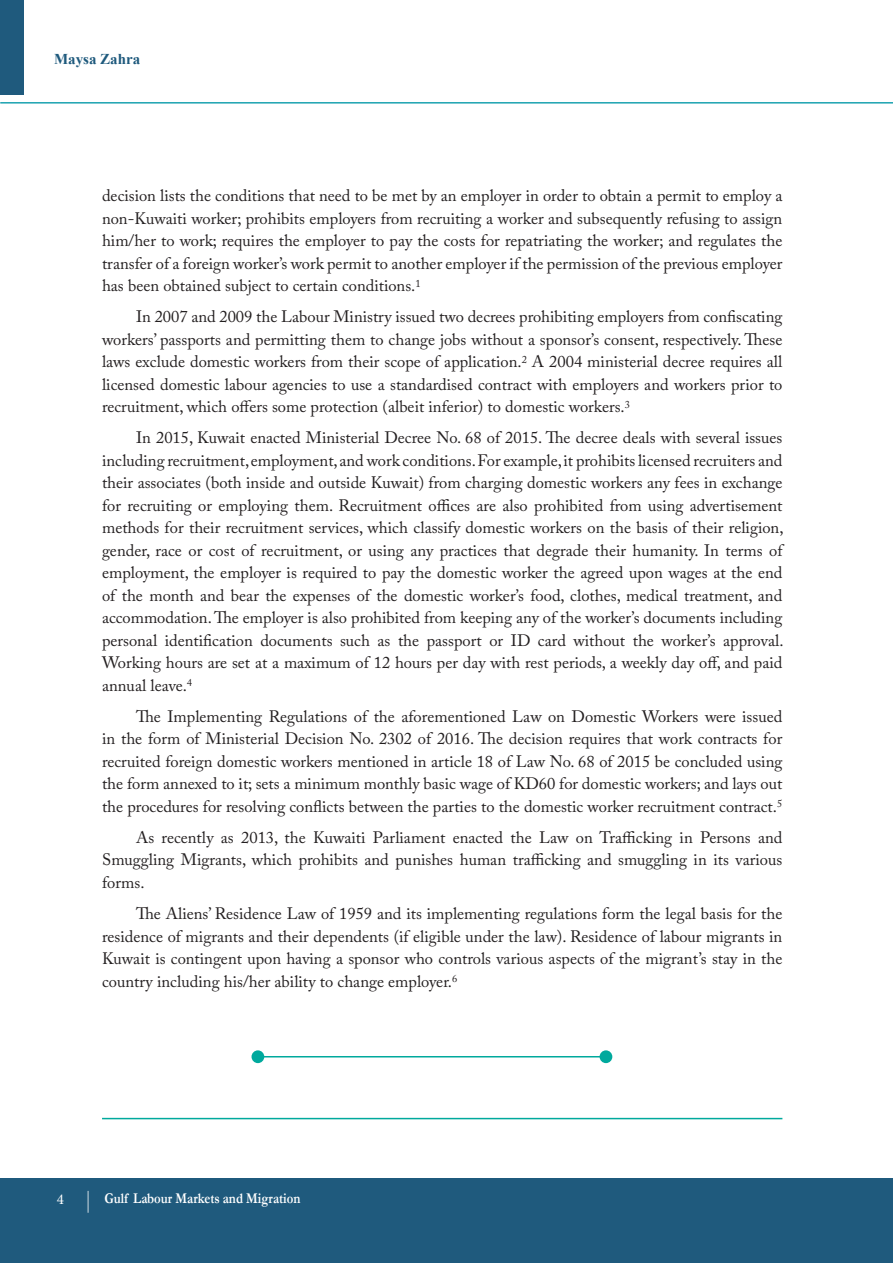
<style>
.page{position:relative;width:893px;height:1263px;background:#fff}
.page>*{position:absolute;margin:0;border:0;box-sizing:border-box;transform-origin:0 0}
.t1{font:16.5px/22.5px "Adobe Caslon Pro";color:#231f20;text-align:justify}
.t2{font:700 15px "Garamond";color:#fff;scale:.85 1}
.t3{font:700 15px "Times New Roman";color:#1f5a7d}
.t4{font:15px "Minion Pro";color:#fff}
</style>
<div class="page">
<div style="left:0;top:1179px;width:893px;height:84px;background:#1f5a7d"></div>
<hr style="left:0;top:102px;width:893px;height:2px;background:#1ba2b0">
<div style="left:0;top:0;width:24px;height:94px;background:#1f5a7d"></div>
<svg style="left:88px;top:1191px;width:1px;height:22px"></svg>
<hr style="left:102px;top:1118px;width:680px;height:1px;background:#00a99d">
<hr style="left:258px;top:1056px;width:349px;height:1px;background:#00a99d">
<div style="left:600px;top:1050px;width:12px;height:13px;background:#00a99d;border-radius:50%"></div>
<div style="left:252px;top:1050px;width:12px;height:13px;background:#00a99d;border-radius:50%"></div>
<p class="t3" style="left:54px;top:49px;width:88px">Maysa Zahra</p>
<p class="t1" style="left:102px;top:184px;width:682px">decision lists the conditions that need to be met by an employer in order to obtain a permit to employ a non-Kuwaiti worker; prohibits employers from recruiting a worker and subsequently refusing to assign him/her to work; requires the employer to pay the costs for repatriating the worker; and regulates the transfer of a foreign worker’s work permit to another employer if the permission of the previous employer has been obtained subject to certain conditions.<sup>1</sup></p>
<p class="t1" style="left:102px;top:305px;width:682px;text-indent:34px">In 2007 and 2009 the Labour Ministry issued two decrees prohibiting employers from confiscating workers’ passports and permitting them to change jobs without a sponsor’s consent, respectively. These laws exclude domestic workers from their scope of application.<sup>2</sup> A 2004 ministerial decree requires all licensed domestic labour agencies to use a standardised contract with employers and workers prior to recruitment, which offers some protection (albeit inferior) to domestic workers.<sup>3</sup></p>
<p class="t1" style="left:102px;top:426px;width:683px;text-indent:34px">In 2015, Kuwait enacted Ministerial Decree No. 68 of 2015. The decree deals with several issues including recruitment, employment, and work conditions. For example, it prohibits licensed recruiters and their associates (both inside and outside Kuwait) from charging domestic workers any fees in exchange for recruiting or employing them. Recruitment offices are also prohibited from using advertisement methods for their recruitment services, which classify domestic workers on the basis of their religion, gender, race or cost of recruitment, or using any practices that degrade their humanity. In terms of employment, the employer is required to pay the domestic worker the agreed upon wages at the end of the month and bear the expenses of the domestic worker’s food, clothes, medical treatment, and accommodation. The employer is also prohibited from keeping any of the worker’s documents including personal identification documents such as the passport or ID card without the worker’s approval.<br>Working hours are set at a maximum of 12 hours per day with rest periods, a weekly day off, and paid annual leave.<sup>4</sup></p>
<p class="t1" style="left:102px;top:705px;width:682px;text-indent:34px">The Implementing Regulations of the aforementioned Law on Domestic Workers were issued in the form of Ministerial Decision No. 2302 of 2016. The decision requires that work contracts for recruited foreign domestic workers mentioned in article 18 of Law No. 68 of 2015 be concluded using the form annexed to it; sets a minimum monthly basic wage of KD60 for domestic workers; and lays out the procedures for resolving conflicts between the parties to the domestic worker recruitment contract.<sup>5</sup></p>
<p class="t1" style="left:102px;top:826px;width:682px;text-indent:34px">As recently as 2013, the Kuwaiti Parliament enacted the Law on Trafficking in Persons and Smuggling Migrants, which prohibits and punishes human trafficking and smuggling in its various forms.</p>
<p class="t1" style="left:102px;top:902px;width:682px;text-indent:34px">The Aliens’ Residence Law of 1959 and its implementing regulations form the legal basis for the residence of migrants and their dependents (if eligible under the law). Residence of labour migrants in Kuwait is contingent upon having a sponsor who controls various aspects of the migrant’s stay in the country including his/her ability to change employer.<sup>6</sup></p>
<p class="t4" style="left:57px;top:1189px;width:9px">4</p>
<p class="t2" style="left:105px;top:1189px;width:232px">Gulf Labour Markets and Migration</p>
</div>
